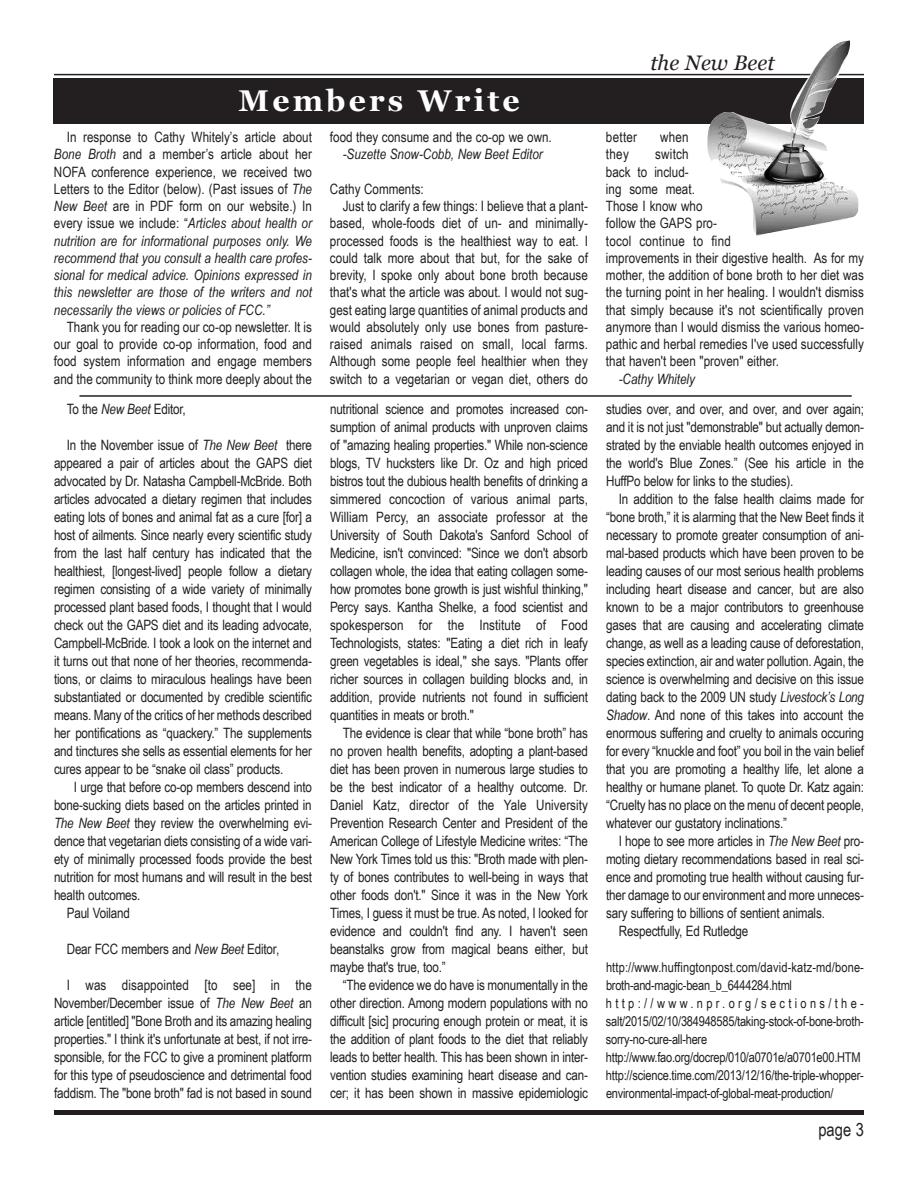
<style>
.page{position:relative;width:918px;height:1188px;background:#fff}
.page>*{position:absolute;margin:0;border:0;box-sizing:border-box;transform-origin:0 0}
.t1{font:700 30px "Georgia";letter-spacing:.105em;color:#fff}
.t2{font:italic 21px "Georgia";color:#231f20}
.t3{font:18px "Arial Narrow";color:#231f20}
.t4{font:14.25px/18px "Arial Narrow";letter-spacing:-.015em;color:#231f20;text-align:justify}
.t5{font:italic 14.25px/17.2px "Arial Narrow";color:#231f20;text-align:justify}
.t6{font:14.25px "Arial Narrow";letter-spacing:.01em;color:#231f20}
.t7{font:13.5px/18px "Arial Narrow";letter-spacing:-.015em;color:#231f20}
.s1{font-style:normal}
.s2{font-style:italic}
</style>
<div class="page">
<hr style="left:54px;top:74px;width:810px;height:1px;background:#231f20">
<hr style="left:54px;top:1110px;width:810px;height:4px;background:#231f20">
<div style="left:54px;top:78px;width:810px;height:46px;background:#231f20"></div>
<img style="left:707px;top:40px;width:151px;height:196px">
<hr style="left:79px;top:395px;width:773px;height:2px;background:#231f20">
<h1 class="t1" style="left:239px;top:84px;width:283px">Members Write</h1>
<p class="t5" style="left:54px;top:128px;width:260px;text-indent:13px"><span class="s1">In response to Cathy Whitely’s article about </span>Bone Broth <span class="s1">and a member’s article about her NOFA conference experience, we received two Letters to the Editor (below). (Past issues of</span> The New Beet <span class="s1">are in PDF form on our website.) In every issue we include: “</span>Articles about health or nutrition are for informational purposes only. We recommend that you consult a health care profes&shy;sional for medical advice. Opinions expressed in this newsletter are those of the writers and not necessarily the views or policies of FCC.”</p>
<p class="t4" style="left:54px;top:318px;width:259px;line-height:17.2px;text-indent:13px">Thank you for reading our co-op newsletter. It is our goal to provide co-op information, food and food system information and engage members and the community to think more deeply about the</p>
<p class="t4" style="left:67px;top:400px;width:121px">To the <span class="s2">New Beet</span> Editor,</p>
<p class="t4" style="left:54px;top:436px;width:260px;text-indent:13px">In the November issue of <span class="s2">The New Beet</span> there appeared a pair of articles about the GAPS diet advocated by Dr. Natasha Campbell-McBride. Both articles advocated a dietary regimen that includes eating lots of bones and animal fat as a cure [for] a host of ailments. Since nearly every scientific study from the last half century has indicated that the healthiest, [longest-lived] people follow a dietary regimen consisting of a wide variety of minimally processed plant based foods, I thought that I would check out the GAPS diet and its leading advocate, Campbell-McBride. I took a look on the internet and it turns out that none of her theories, recommenda&shy;tions, or claims to miraculous healings have been substantiated or documented by credible scientific means. Many of the critics of her methods described her pontifications as “quackery.” The supplements and tinctures she sells as essential elements for her cures appear to be “snake oil class” products.</p>
<p class="t4" style="left:74px;top:778px;width:240px">I urge that before co-op members descend into</p>
<p class="t4" style="left:54px;top:796px;width:259px">bone-sucking diets based on the articles printed in</p>
<p class="t4" style="left:54px;top:814px;width:260px"><span class="s2">The New Beet</span> they review the overwhelming evi-</p>
<p class="t4" style="left:54px;top:832px;width:260px">dence that vegetarian diets consisting of a wide vari-</p>
<p class="t4" style="left:54px;top:850px;width:260px">ety of minimally processed foods provide the best</p>
<p class="t4" style="left:54px;top:868px;width:260px">nutrition for most humans and will result in the best</p>
<p class="t4" style="left:54px;top:886px;width:88px">health outcomes.</p>
<p class="t4" style="left:67px;top:904px;width:65px">Paul Voiland</p>
<p class="t4" style="left:67px;top:940px;width:214px">Dear FCC members and <span class="s2">New Beet</span> Editor,</p>
<p class="t4" style="left:54px;top:976px;width:260px;text-indent:13px">I was disappointed [to see] in the November/December issue of <span class="s2">The New Beet</span> an article [entitled] "Bone Broth and its amazing healing properties." I think it's unfortunate at best, if not irre&shy;sponsible, for the FCC to give a prominent platform for this type of pseudoscience and detrimental food faddism. The "bone broth" fad is not based in sound</p>
<p class="t4" style="left:330px;top:128px;width:223px">food they consume and the co-op we own.</p>
<p class="t5" style="left:343px;top:146px;width:202px">-Suzette Snow-Cobb, New Beet Editor</p>
<p class="t4" style="left:330px;top:180px;width:95px">Cathy Comments:</p>
<p class="t4" style="left:343px;top:197px;width:247px">Just to clarify a few things: I believe that a plant-</p>
<p class="t4" style="left:330px;top:214px;width:260px">based, whole-foods diet of un- and minimally-</p>
<p class="t4" style="left:330px;top:232px;width:260px">processed foods is the healthiest way to eat. I</p>
<p class="t4" style="left:330px;top:249px;width:259px">could talk more about that but, for the sake of</p>
<p class="t4" style="left:330px;top:266px;width:259px">brevity, I spoke only about bone broth because</p>
<p class="t4" style="left:330px;top:283px;width:260px">that's what the article was about. I would not sug-</p>
<p class="t4" style="left:330px;top:301px;width:259px">gest eating large quantities of animal products and</p>
<p class="t4" style="left:330px;top:318px;width:259px">would absolutely only use bones from pasture-</p>
<p class="t6" style="left:330px;top:336px;width:259px">raised animals raised on small, local farms.</p>
<p class="t4" style="left:330px;top:352px;width:259px">Although some people feel healthier when they</p>
<p class="t4" style="left:330px;top:370px;width:259px">switch to a vegetarian or vegan diet, others do</p>
<p class="t4" style="left:330px;top:400px;width:260px">nutritional science and promotes increased con&shy;sumption of animal products with unproven claims of "amazing healing properties." While non-science blogs, TV hucksters like Dr. Oz and high priced bistros tout the dubious health benefits of drinking a simmered concoction of various animal parts, William Percy, an associate professor at the University of South Dakota's Sanford School of Medicine, isn't convinced: "Since we don't absorb collagen whole, the idea that eating collagen some&shy;how promotes bone growth is just wishful thinking," Percy says. Kantha Shelke, a food scientist and spokesperson for the Institute of Food Technologists, states: "Eating a diet rich in leafy green vegetables is ideal," she says. "Plants offer richer sources in collagen building blocks and, in addition, provide nutrients not found in sufficient quantities in meats or broth."</p>
<p class="t4" style="left:330px;top:724px;width:260px;text-indent:13px">The evidence is clear that while “bone broth” has no proven health benefits, adopting a plant-based diet has been proven in numerous large studies to be the best indicator of a healthy outcome. Dr.<br>Daniel Katz, director of the Yale University Prevention Research Center and President of the American College of Lifestyle Medicine writes: “The New York Times told us this: "Broth made with plen&shy;ty of bones contributes to well-being in ways that other foods don't." Since it was in the New York Times, I guess it must be true. As noted, I looked for evidence and couldn't find any. I haven't seen beanstalks grow from magical beans either, but maybe that's true, too.”</p>
<p class="t4" style="left:330px;top:976px;width:260px;text-indent:13px">“The evidence we do have is monumentally in the other direction. Among modern populations with no difficult [sic] procuring enough protein or meat, it is the addition of plant foods to the diet that reliably leads to better health. This has been shown in inter&shy;vention studies examining heart disease and can&shy;cer; it has been shown in massive epidemiologic</p>
<h2 class="t2" style="left:650px;top:51px;width:126px">the New Beet</h2>
<p class="t4" style="left:606px;top:128px;width:33px">better</p>
<p class="t4" style="left:660px;top:128px;width:30px">when</p>
<p class="t4" style="left:606px;top:145px;width:24px">they</p>
<p class="t4" style="left:606px;top:146px;width:260px;line-height:17.2px;text-align:left;text-indent:49px">switch<br>back to includ-<br>ing some meat.<br>Those I know who<br>follow the GAPS pro-<br>tocol continue to find<br>improvements in their digestive health. As for my mother, the addition of bone broth to her diet was the turning point in her healing. I wouldn't dismiss that simply because it's not scientifically proven anymore than I would dismiss the various homeo&shy;pathic and herbal remedies I've used successfully that haven't been "proven" either.</p>
<p class="t5" style="left:619px;top:370px;width:78px">-Cathy Whitely</p>
<p class="t4" style="left:606px;top:400px;width:260px">studies over, and over, and over, and over again; and it is not just "demonstrable" but actually demon&shy;strated by the enviable health outcomes enjoyed in the world's Blue Zones.” (See his article in the HuffPo below for links to the studies).</p>
<p class="t4" style="left:606px;top:490px;width:260px;text-indent:13px">In addition to the false health claims made for “bone broth,” it is alarming that the New Beet finds it necessary to promote greater consumption of ani&shy;mal-based products which have been proven to be leading causes of our most serious health problems including heart disease and cancer, but are also known to be a major contributors to greenhouse gases that are causing and accelerating climate change, as well as a leading cause of deforestation, species extinction, air and water pollution.Again, the science is overwhelming and decisive on this issue dating back to the 2009 UN study <span class="s2">Livestock’s Long Shadow</span>. And none of this takes into account the enormous suffering and cruelty to animals occuring for every “knuckle and foot” you boil in the vain belief that you are promoting a healthy life, let alone a healthy or humane planet. To quote Dr. Katz again: “Cruelty has no place on the menu of decent people, whatever our gustatory inclinations.”</p>
<p class="t4" style="left:619px;top:832px;width:247px">I hope to see more articles in <span class="s2">The New Beet</span> pro-</p>
<p class="t4" style="left:606px;top:850px;width:260px">moting dietary recommendations based in real sci-</p>
<p class="t4" style="left:606px;top:868px;width:260px">ence and promoting true health without causing fur-</p>
<p class="t4" style="left:606px;top:886px;width:260px">ther damage to our environment and more unneces-</p>
<p class="t4" style="left:606px;top:904px;width:220px">sary suffering to billions of sentient animals.</p>
<p class="t4" style="left:619px;top:922px;width:131px">Respectfully, Ed Rutledge</p>
<p class="t7" style="left:606px;top:958px;width:260px">http://www.huffingtonpost.com/david-katz-md/bone&shy;broth-and-magic-bean_b_6444284.html http://www.npr.org/sections/the&shy;salt/2015/02/10/384948585/taking-stock-of-bone-broth&shy;sorry-no-cure-all-here http://www.fao.org/docrep/010/a0701e/a0701e00.HTM http://science.time.com/2013/12/16/the-triple-whopper&shy;environmental-impact-of-global-meat-production/</p>
<p class="t3" style="left:818px;top:1119px;width:47px">page 3</p>
</div>
